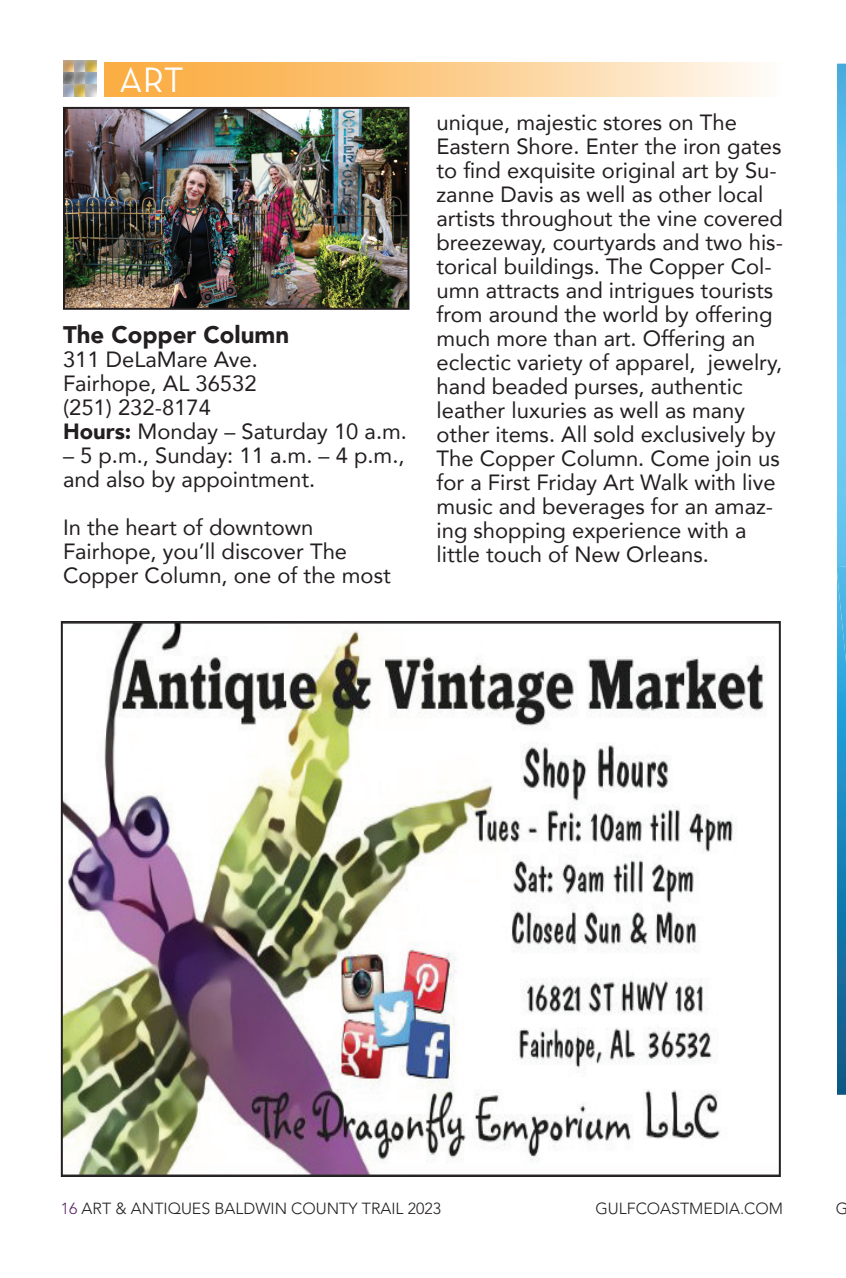
<style>
.page{position:relative;width:846px;height:1278px;background:#fff}
.page>*{position:absolute;margin:0;border:0;box-sizing:border-box;transform-origin:0 0}
.t1{font:36px "Neutra Text";color:#fff}
.Listing_Text{font:900 24px "Avenir";color:#231f20}
.Listing_Text-2{font:22px/24px "Avenir";color:#231f20}
.t2{font:300 16px "Avenir LT Std";color:#231f20}
.s1{font-weight:900}
.s2{color:#572364}
</style>
<div class="page">
<img style="left:64px;top:625px;width:700px;height:548px">
<img style="left:66px;top:110px;width:341px;height:197px">
<div style="left:63px;top:107px;width:347px;height:203px;border:2px solid #231f20"></div>
<svg style="left:104px;top:62px;width:658px;height:35px"></svg>
<img style="left:837px;top:64px;width:9px;height:1031px">
<img style="left:837px;top:566px;width:9px;height:96px">
<div style="left:60px;top:58px;width:16px;height:16px;background:#231f20;opacity:.3"></div>
<div style="left:60px;top:70px;width:16px;height:16px;background:#231f20;opacity:.3"></div>
<div style="left:71px;top:58px;width:16px;height:16px;background:#231f20;opacity:.3"></div>
<div style="left:71px;top:70px;width:16px;height:16px;background:#231f20;opacity:.3"></div>
<div style="left:83px;top:58px;width:14px;height:16px;background:#231f20;opacity:.3"></div>
<div style="left:83px;top:70px;width:14px;height:16px;background:#231f20;opacity:.3"></div>
<div style="left:60px;top:81px;width:16px;height:16px;background:#231f20;opacity:.3"></div>
<div style="left:71px;top:81px;width:16px;height:16px;background:#231f20;opacity:.3"></div>
<div style="left:83px;top:81px;width:14px;height:16px;background:#231f20;opacity:.3"></div>
<p class="t1" style="left:119px;top:58px;width:66px">ART</p>
<p class="Listing_Text" style="left:63px;top:314px;width:228px">The Copper Column</p>
<p class="Listing_Text-2" style="left:63px;top:347px;width:196px">311 DeLaMare Ave.</p>
<p class="Listing_Text-2" style="left:63px;top:371px;width:195px">Fairhope, AL 36532</p>
<p class="Listing_Text-2" style="left:63px;top:395px;width:149px">(251) 232-8174</p>
<p class="Listing_Text-2" style="left:63px;top:419px;width:345px"><span class="s1">Hours:</span> Monday – Saturday 10 a.m.</p>
<p class="Listing_Text-2" style="left:63px;top:443px;width:343px">– 5 p.m., Sunday: 11 a.m. – 4 p.m., and also by appointment.</p>
<p class="Listing_Text-2" style="left:63px;top:515px;width:329px">In the heart of downtown<br>Fairhope, you’ll discover The<br>Copper Column, one of the most</p>
<p class="Listing_Text-2" style="left:436px;top:110px;width:348px">unique, majestic stores on The Eastern Shore. Enter the iron gates to find exquisite original art by Su&shy;zanne Davis as well as other local artists throughout the vine covered breezeway, courtyards and two his&shy;torical buildings. The Copper Col&shy;umn attracts and intrigues tourists from around the world by offering much more than art. Offering an eclectic variety of apparel, jewelry, hand beaded purses, authentic leather luxuries as well as many other items. All sold exclusively by The Copper Column. Come join us for a First Friday Art Walk with live music and beverages for an amaz&shy;ing shopping experience with a little touch of New Orleans.</p>
<p class="t2" style="left:61px;top:1199px;width:382px"><span class="s2">16</span> ART &amp; ANTIQUES BALDWIN COUNTY TRAIL 2023</p>
<p class="t2" style="left:595px;top:1199px;width:189px">GULFCOASTMEDIA.COM</p>
<p class="t2" style="left:836px;top:1199px;width:14px">G</p>
</div>
